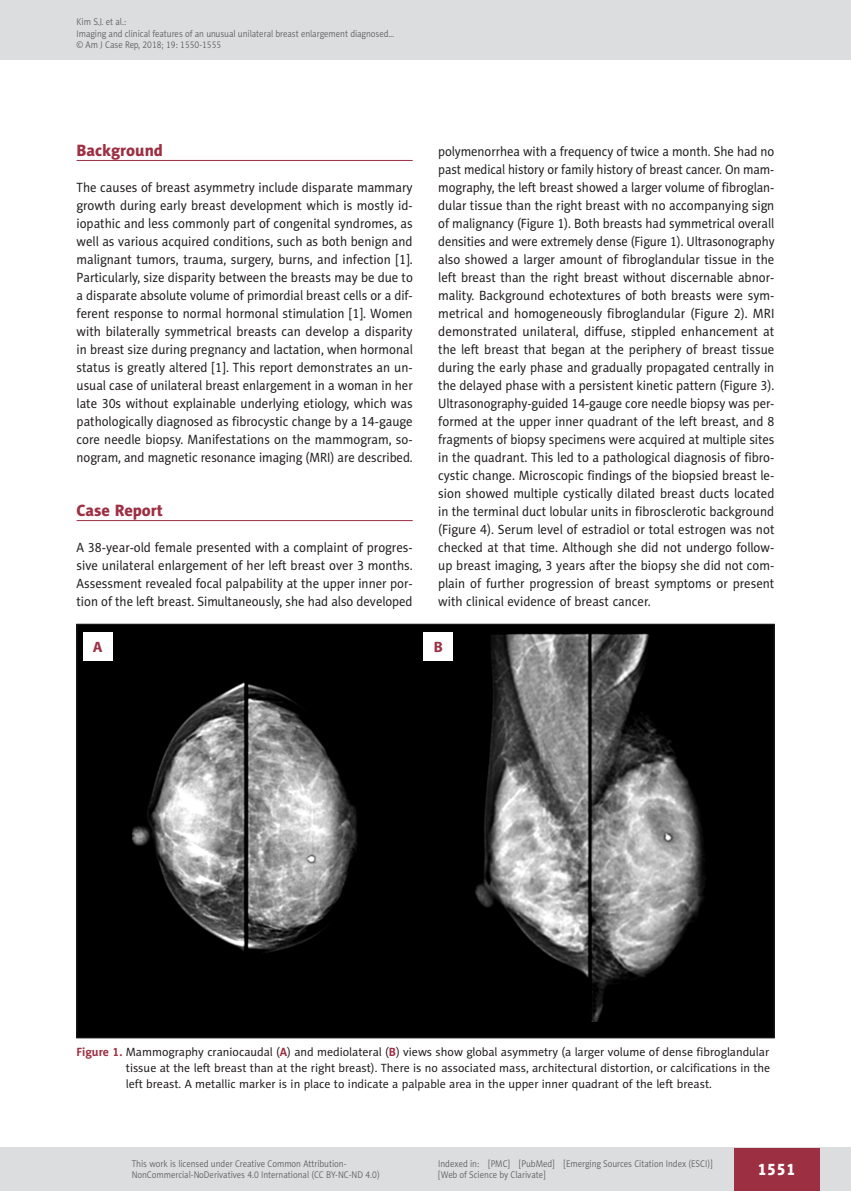
<style>
.page{position:relative;width:851px;height:1191px;background:#fff}
.page>*{position:absolute;margin:0;border:0;box-sizing:border-box;transform-origin:0 0}
.AJCR_Headline_1{font:16.5px "Naomi Sans EFN Heavy";color:#9d2f42}
.t1{font:16.5px "Naomi Sans EFN Heavy";color:#fff}
.t2{font:700 15px "Myriad Pro";color:#9d2f42}
.AJCR_Body{font:13.5px/18px "Naomi Sans EFN";letter-spacing:-.005em;color:#231f20;text-align:justify;scale:.94 1}
.AJCR_Body-2{font:13.5px/18px "Naomi Sans EFN";letter-spacing:-.005em;color:#231f20;text-align:justify;scale:.95 1}
.AJCR_Rycina_tytul{font:12px/15.8px "Naomi Sans EFN";color:#231f20;text-align:justify}
.AJCR_pagina_zywa{font:9.75px/11.2px "Naomi Sans EFN Light";color:#57585a;scale:.9 1}
.AJCR_pagina_sygnatur{font:9.75px "Naomi Sans EFN Light";color:#57585a;scale:.9 1}
.s1{font-weight:700;color:#9d2f42}
</style>
<div class="page">
<hr style="left:77px;top:160px;width:335px;height:1px;background:#9d2f42">
<hr style="left:77px;top:520px;width:335px;height:1px;background:#9d2f42">
<img style="left:79px;top:626px;width:693px;height:410px">
<div style="left:83px;top:632px;width:29px;height:28px;background:#fff"></div>
<div style="left:423px;top:632px;width:30px;height:28px;background:#fff"></div>
<div style="left:0;top:1148px;width:850px;height:43px;background:#dcdddf"></div>
<div style="left:733px;top:1147px;width:86px;height:43px;background:#9d2f42"></div>
<div style="left:0;top:0;width:850px;height:60px;background:#dcdddf"></div>
<p class="AJCR_pagina_zywa" style="left:77px;top:16px;width:354px">Kim S.J. et al.:<br>Imaging and clinical features of an unusual unilateral breast enlargement diagnosed…</p>
<p class="AJCR_pagina_sygnatur" style="left:77px;top:39px;width:162px">© Am J Case Rep, 2018; 19: 1550-1555</p>
<p class="AJCR_Headline_1" style="left:77px;top:140px;width:88px">Background</p>
<p class="AJCR_Body-2" style="left:77px;top:178px;width:355px">The causes of breast asymmetry include disparate mammary growth during early breast development which is mostly id&shy;iopathic and less commonly part of congenital syndromes, as well as various acquired conditions, such as both benign and malignant tumors, trauma, surgery, burns, and infection [1].<br>Particularly, size disparity between the breasts may be due to a disparate absolute volume of primordial breast cells or a dif&shy;ferent response to normal hormonal stimulation [1]. Women with bilaterally symmetrical breasts can develop a disparity in breast size during pregnancy and lactation, when hormonal status is greatly altered [1]. This report demonstrates an un&shy;usual case of unilateral breast enlargement in a woman in her late 30s without explainable underlying etiology, which was pathologically diagnosed as fibrocystic change by a 14-gauge core needle biopsy. Manifestations on the mammogram, so&shy;nogram, and magnetic resonance imaging (MRI) are described.</p>
<p class="AJCR_Headline_1" style="left:77px;top:500px;width:88px">Case Report</p>
<p class="AJCR_Body-2" style="left:77px;top:538px;width:355px">A 38-year-old female presented with a complaint of progres&shy;sive unilateral enlargement of her left breast over 3 months.<br>Assessment revealed focal palpability at the upper inner por&shy;tion of the left breast. Simultaneously, she had also developed</p>
<p class="AJCR_Body" style="left:438px;top:142px;width:359px">polymenorrhea with a frequency of twice a month. She had no past medical history or family history of breast cancer. On mam&shy;mography, the left breast showed a larger volume of fibroglan&shy;dular tissue than the right breast with no accompanying sign of malignancy (Figure 1). Both breasts had symmetrical overall densities and were extremely dense (Figure 1). Ultrasonography also showed a larger amount of fibroglandular tissue in the left breast than the right breast without discernable abnor&shy;mality. Background echotextures of both breasts were sym&shy;metrical and homogeneously fibroglandular (Figure 2). MRI demonstrated unilateral, diffuse, stippled enhancement at the left breast that began at the periphery of breast tissue during the early phase and gradually propagated centrally in the delayed phase with a persistent kinetic pattern (Figure 3).<br>Ultrasonography-guided 14-gauge core needle biopsy was per&shy;formed at the upper inner quadrant of the left breast, and 8 fragments of biopsy specimens were acquired at multiple sites in the quadrant. This led to a pathological diagnosis of fibro&shy;cystic change. Microscopic findings of the biopsied breast le&shy;sion showed multiple cystically dilated breast ducts located in the terminal duct lobular units in fibrosclerotic background (Figure 4). Serum level of estradiol or total estrogen was not checked at that time. Although she did not undergo follow&shy;up breast imaging, 3 years after the biopsy she did not com&shy;plain of further progression of breast symptoms or present with clinical evidence of breast cancer.</p>
<p class="t2" style="left:93px;top:637px;width:11px">A</p>
<p class="t2" style="left:433px;top:637px;width:11px">B</p>
<p class="AJCR_Rycina_tytul" style="left:126px;top:1044px;width:646px;text-indent:-49px"><span class="s1">Figure 1.</span> Mammography craniocaudal (<span class="s1">A</span>) and mediolateral (<span class="s1">B</span>) views show global asymmetry (a larger volume of dense fibroglandular tissue at the left breast than at the right breast). There is no associated mass, architectural distortion, or calcifications in the left breast. A metallic marker is in place to indicate a palpable area in the upper inner quadrant of the left breast.</p>
<p class="AJCR_pagina_zywa" style="left:132px;top:1158px;width:277px">This work is licensed under Creative Common Attribution-<br>NonCommercial-NoDerivatives 4.0 International (CC BY-NC-ND 4.0)</p>
<p class="AJCR_pagina_zywa" style="left:438px;top:1158px;width:306px">Indexed in: [PMC] [PubMed] [Emerging Sources Citation Index (ESCI)] [Web of Science by Clarivate]</p>
<p class="t1" style="left:757px;top:1159px;width:40px">1551</p>
</div>
